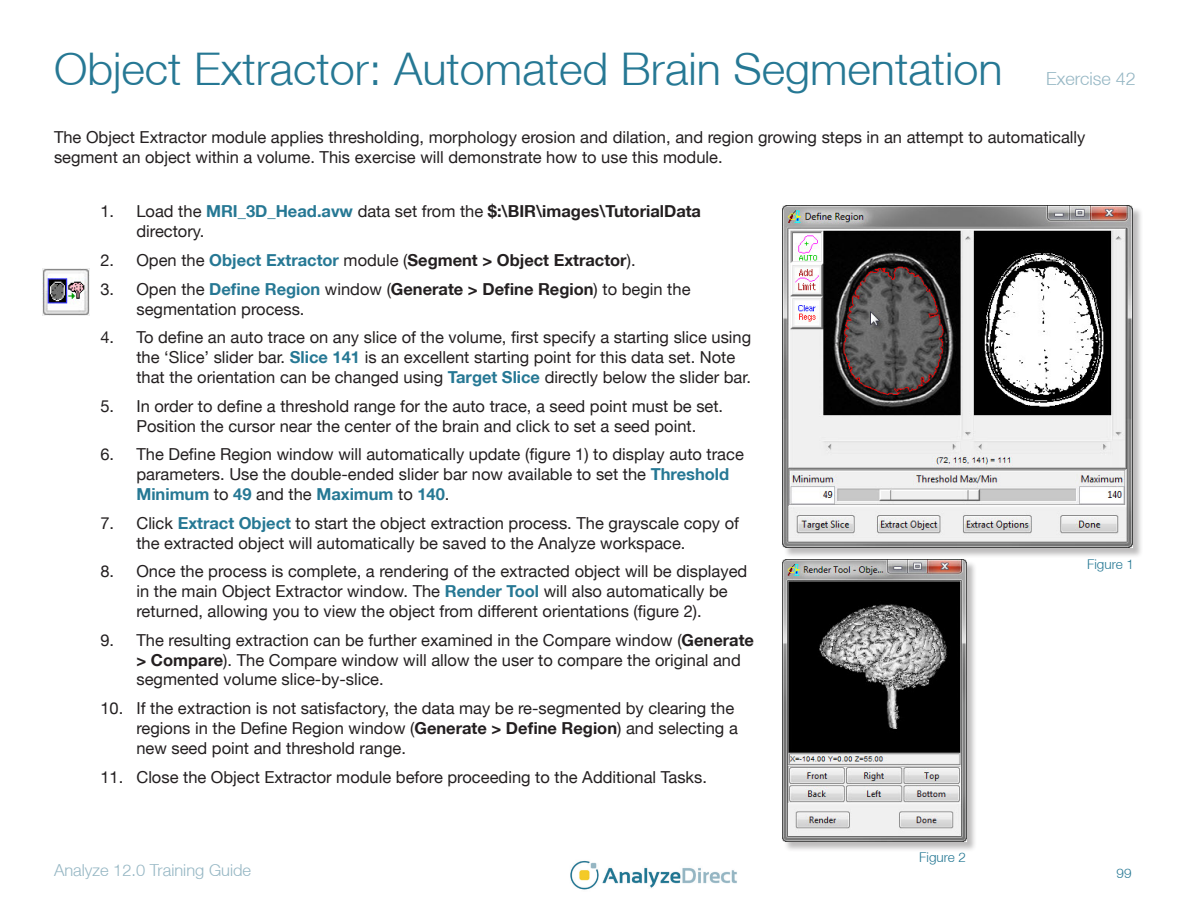
<style>
.page{position:relative;width:1188px;height:918px;background:#fff}
.page>*{position:absolute;margin:0;border:0;box-sizing:border-box;transform-origin:0 0}
.Section_Title_first{font:300 45px "Helvetica Neue LT";color:#267894}
.Section_Title_exerci{font:300 18px "Helvetica Neue LT";color:#96b7c4}
.Intro_Paragraph{font:16.5px/19.8px "Helvetica Neue LT";color:#231f20}
.t1{font:700 16.5px "Helvetica Neue LT";color:#231f20}
.t2{font:300 16.5px "Helvetica Neue LT";color:#96b7c4}
.figures{font:300 13.5px "Helvetica Neue LT";color:#267894}
.s1{font-weight:700;color:#267894}
.s2{font-weight:700}
.s3{font-weight:400}
.s4{color:#267894}
</style>
<div class="page">
<img style="left:570px;top:860px;width:167px;height:30px">
<img style="left:42px;top:268px;width:48px;height:47px">
<div style="left:783px;top:207px;width:361px;height:351px;background:#231f20;opacity:.3"></div>
<img style="left:782px;top:206px;width:351px;height:342px">
<div style="left:783px;top:560px;width:194px;height:293px;background:#231f20;opacity:.3"></div>
<img style="left:782px;top:559px;width:184px;height:282px">
<p class="Section_Title_first" style="left:54px;top:41px;width:950px">Object Extractor: Automated Brain Segmentation</p>
<p class="Section_Title_exerci" style="left:1046px;top:68px;width:91px">Exercise 42</p>
<p class="Intro_Paragraph" style="left:54px;top:127px;width:1033px">The Object Extractor module applies thresholding, morphology erosion and dilation, and region growing steps in an attempt to automatically segment an object within a volume. This exercise will demonstrate how to use this module.</p>
<p class="Intro_Paragraph" style="left:136px;top:201px;width:566px;text-indent:-36px">1. Load the <span class="s1">MRI_3D_Head.avw</span> data set from the <span class="s2">$:\BIR\images\TutorialData </span>directory.</p>
<p class="t1" style="left:100px;top:250px;width:537px"><span class="s3">2. Open the</span> <span class="s4">Object Extractor</span> <span class="s3">module (</span>Segment &gt; Object Extractor<span class="s3">).</span></p>
<p class="Intro_Paragraph" style="left:136px;top:279px;width:556px;text-indent:-36px">3. Open the <span class="s1">Define Region</span> window (<span class="s2">Generate &gt; Define Region</span>) to begin the segmentation process.</p>
<p class="Intro_Paragraph" style="left:136px;top:327px;width:616px;text-indent:-36px">4. To define an auto trace on any slice of the volume, first specify a starting slice using the ‘Slice’ slider bar. <span class="s1">Slice 141</span> is an excellent starting point for this data set. Note that the orientation can be changed using <span class="s1">Target Slice</span> directly below the slider bar.</p>
<p class="Intro_Paragraph" style="left:100px;top:396px;width:624px;text-align:center">5. In order to define a threshold range for the auto trace, a seed point must be set.<br>Position the cursor near the center of the brain and click to set a seed point.</p>
<p class="Intro_Paragraph" style="left:136px;top:444px;width:609px;text-indent:-36px">6. The Define Region window will automatically update (figure 1) to display auto trace parameters. Use the double-ended slider bar now available to set the <span class="s1">Threshold<br>Minimum</span> to <span class="s1">49</span> and the <span class="s1">Maximum</span> to <span class="s1">140</span>.</p>
<p class="Intro_Paragraph" style="left:136px;top:513px;width:604px;text-indent:-36px">7. Click <span class="s1">Extract Object</span> to start the object extraction process. The grayscale copy of the extracted object will automatically be saved to the Analyze workspace.</p>
<p class="Intro_Paragraph" style="left:136px;top:561px;width:612px;text-indent:-36px">8. Once the process is complete, a rendering of the extracted object will be displayed in the main Object Extractor window. The <span class="s1">Render Tool</span> will also automatically be returned, allowing you to view the object from different orientations (figure 2).</p>
<p class="Intro_Paragraph" style="left:136px;top:630px;width:619px;text-indent:-36px">9. The resulting extraction can be further examined in the Compare window (<span class="s2">Generate &gt; Compare</span>). The Compare window will allow the user to compare the original and segmented volume slice-by-slice.</p>
<p class="Intro_Paragraph" style="left:136px;top:698px;width:603px;text-indent:-36px">10. If the extraction is not satisfactory, the data may be re-segmented by clearing the regions in the Define Region window (<span class="s2">Generate &gt; Define Region</span>) and selecting a new seed point and threshold range.</p>
<p class="Intro_Paragraph" style="left:100px;top:767px;width:608px">11. Close the Object Extractor module before proceeding to the Additional Tasks.</p>
<p class="figures" style="left:1087px;top:556px;width:48px">Figure 1</p>
<p class="figures" style="left:919px;top:849px;width:48px">Figure 2</p>
<p class="t2" style="left:54px;top:860px;width:199px">Analyze 12.0 Training Guide</p>
<p class="figures" style="left:1117px;top:865px;width:17px">99</p>
</div>
